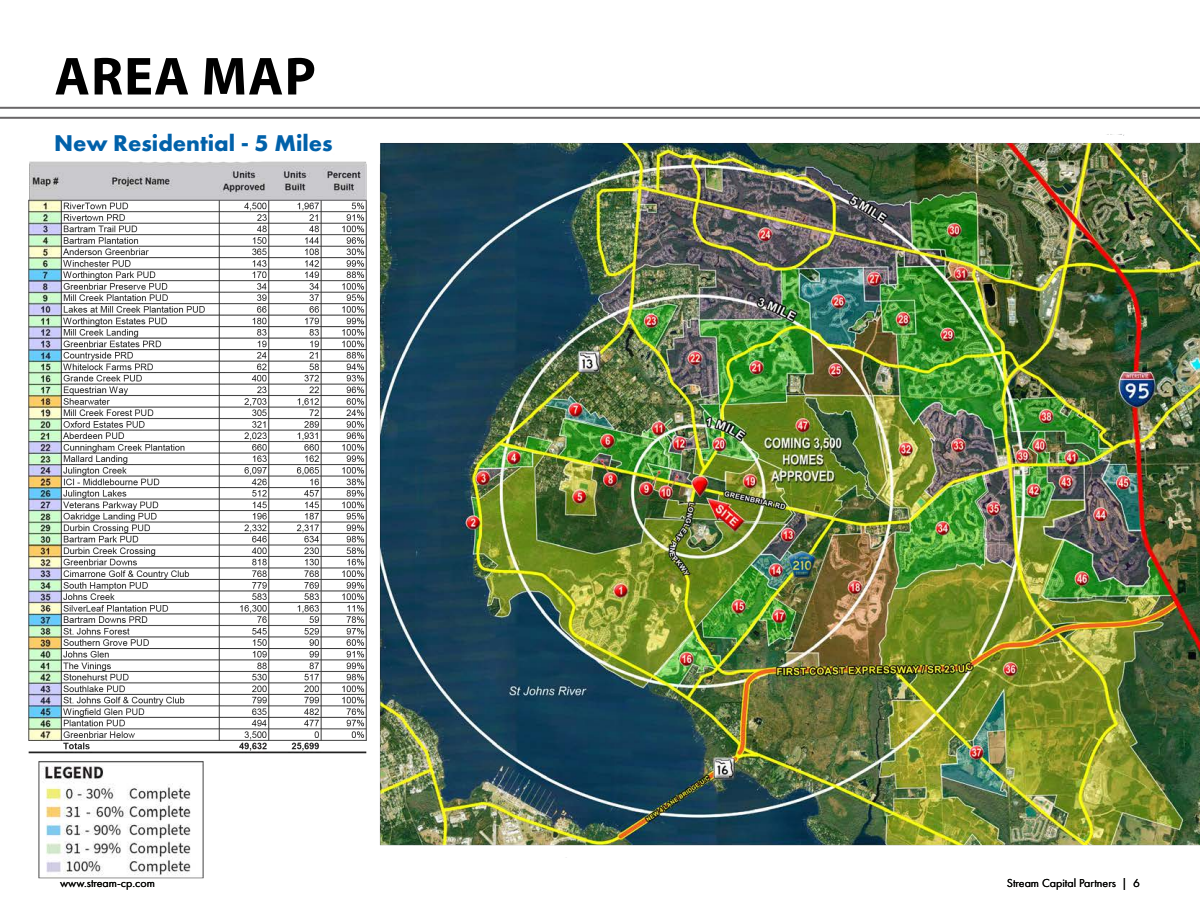
<style>
.page{position:relative;width:1200px;height:918px;background:#fff}
.page>*{position:absolute;margin:0;border:0;box-sizing:border-box;transform-origin:0 0}
.t1{font:700 54px "Myriad Pro";letter-spacing:.02em;color:#000}
.t2{font:700 23.7px "Futura PT";color:#0161aa}
.t3{font:12px "Futura PT";color:#000}
.t4{font:12px "Futura PT";color:#040503}
</style>
<div class="page">
<img style="left:28px;top:134px;width:1172px;height:745px">
<hr style="left:0;top:107px;width:1200px;height:2px;background:#696768">
<hr style="left:0;top:117px;width:1200px;height:2px;background:#696768">
<h1 class="t1" style="left:55px;top:41px;width:263px">AREA MAP</h1>
<h2 class="t2" style="left:54px;top:128px;width:280px">New Residential - 5 Miles</h2>
<p class="t4" style="left:60px;top:876px;width:97px">www.stream-cp.com</p>
<p class="t3" style="left:1007px;top:876px;width:135px">Stream Capital Partners | 6</p>
</div>
